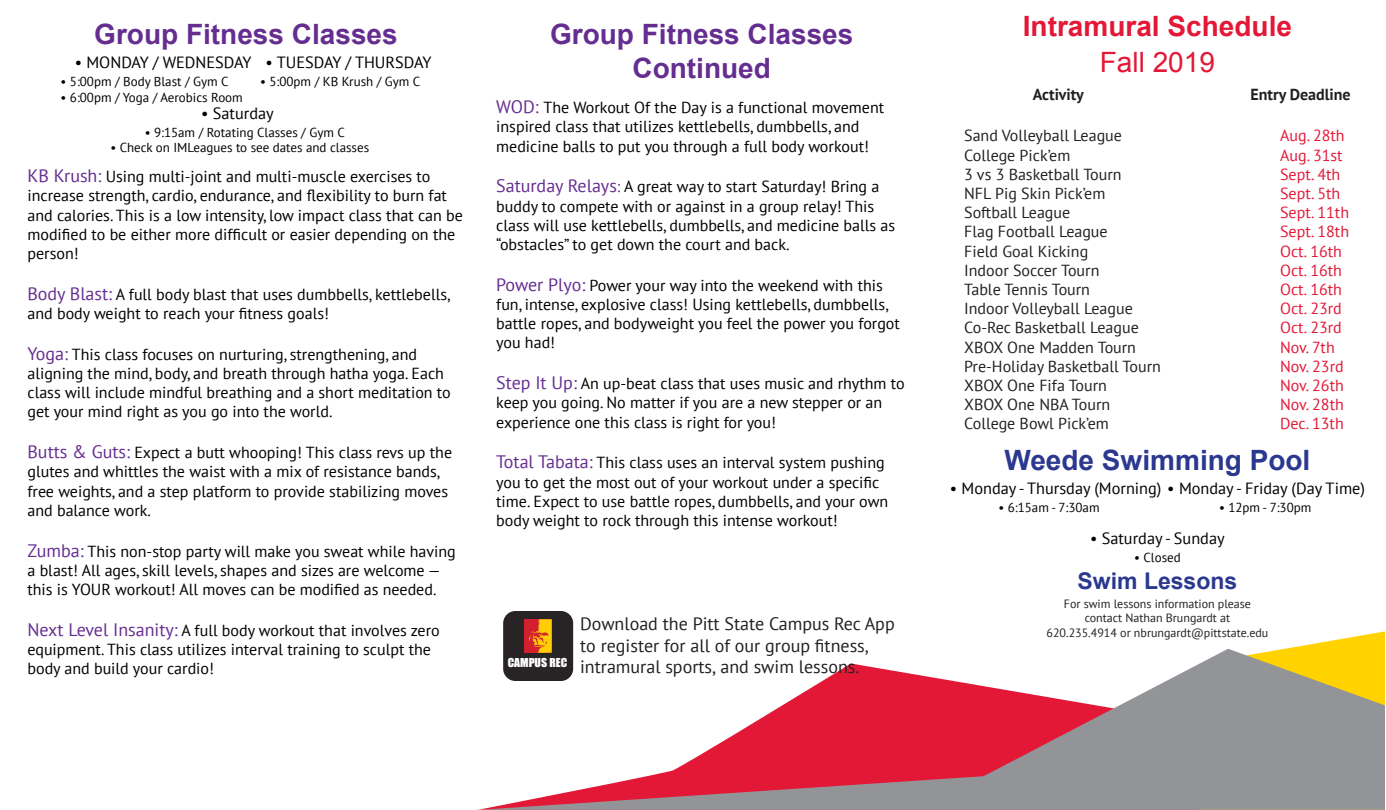
<style>
.page{position:relative;width:1386px;height:810px;background:#fff}
.page>*{position:absolute;margin:0;border:0;box-sizing:border-box;transform-origin:0 0}
.t1{font:700 28px/33.6px "Arial";color:#652d90;text-align:center}
.t2{font:700 28px "Arial";color:#e31837}
.t3{font:700 28px "Arial";color:#2b388f}
.t4{font:28px "Arial";color:#e31837}
.t5{font:700 23px "Arial";color:#2b388f}
.t6{font:18px/21.6px "PT Sans";color:#231f20}
.t7{font:16.3px "PT Sans";color:#000}
.t8{font:16px/19.2px "PT Sans";color:#000}
.t9{font:16px/19.2px "PT Sans";color:#231f20}
.t10{font:16px/19.2px "PT Sans";color:#e31837}
.t11{font:700 16px "PT Sans";color:#231f20}
.t12{font:13px "PT Sans";color:#000}
.t13{font:12px/14.4px "PT Sans";color:#231f20;text-align:center}
.t14{font:11.3px "Impact";color:#fff;scale:1.04 1}
.s1{font-size:18px;color:#652d90}
.s2{color:#652d90}
</style>
<div class="page">
<svg style="left:1228px;top:631px;width:157px;height:18px"></svg>
<svg style="left:477px;top:649px;width:908px;height:161px"></svg>
<div style="left:503px;top:611px;width:70px;height:70px;background:#282425;border-radius:12px"></div>
<img style="left:525px;top:620px;width:26px;height:32px">
<h1 class="t1" style="left:94px;top:18px;width:305px">Group Fitness Classes</h1>
<p class="t7" style="left:266px;top:52px;width:167px">• TUESDAY / THURSDAY</p>
<p class="t12" style="left:260px;top:73px;width:162px">• 5:00pm / KB Krush / Gym C</p>
<p class="t7" style="left:201px;top:103px;width:74px">• Saturday</p>
<p class="t12" style="left:145px;top:124px;width:202px">• 9:15am / Rotating Classes / Gym C</p>
<p class="t12" style="left:110px;top:139px;width:260px">• Check on IMLeagues to see dates and classes</p>
<p class="t7" style="left:75px;top:52px;width:178px">• MONDAY / WEDNESDAY</p>
<p class="t12" style="left:61px;top:73px;width:169px">• 5:00pm / Body Blast / Gym C</p>
<p class="t12" style="left:61px;top:89px;width:184px">• 6:00pm / Yoga / Aerobics Room</p>
<p class="t8" style="left:27px;top:167px;width:437px"><span class="s1">KB Krush:</span> Using multi-joint and multi-muscle exercises to increase strength, cardio, endurance, and flexibility to burn fat and calories. This is a low intensity, low impact class that can be modified to be either more difficult or easier depending on the person!</p>
<p class="t8" style="left:27px;top:284px;width:424px"><span class="s1">Body Blast:</span> A full body blast that uses dumbbells, kettlebells, and body weight to reach your fitness goals!</p>
<p class="t8" style="left:27px;top:344px;width:425px"><span class="s1">Yoga:</span> This class focuses on nurturing, strengthening, and aligning the mind, body, and breath through hatha yoga. Each class will include mindful breathing and a short meditation to get your mind right as you go into the world.</p>
<p class="t8" style="left:27px;top:443px;width:426px"><span class="s1">Butts &amp; Guts:</span> Expect a butt whooping! This class revs up the glutes and whittles the waist with a mix of resistance bands, free weights, and a step platform to provide stabilizing moves and balance work.</p>
<p class="t8" style="left:27px;top:541px;width:430px"><span class="s1">Zumba:</span> This non-stop party will make you sweat while having a blast! All ages, skill levels, shapes and sizes are welcome — this is YOUR workout! All moves can be modified as needed.</p>
<p class="t8" style="left:27px;top:620px;width:414px"><span class="s1">Next Level Insanity:</span> A full body workout that involves zero equipment. This class utilizes interval training to sculpt the body and build your cardio!</p>
<h1 class="t1" style="left:550px;top:18px;width:305px">Group Fitness Classes<br>Continued</h1>
<p class="t8" style="left:496px;top:98px;width:389px"><span class="s1">WOD:</span> The Workout Of the Day is a functional movement inspired class that utilizes kettlebells, dumbbells, and medicine balls to put you through a full body workout!</p>
<p class="t8" style="left:496px;top:177px;width:400px"><span class="s1">Saturday Relays</span><span class="s2">:</span> A great way to start Saturday! Bring a buddy to compete with or against in a group relay! This class will use kettlebells, dumbbells, and medicine balls as “obstacles” to get down the court and back.</p>
<p class="t8" style="left:496px;top:275px;width:405px"><span class="s1">Power Plyo:</span> Power your way into the weekend with this fun, intense, explosive class! Using kettlebells, dumbbells, battle ropes, and bodyweight you feel the power you forgot you had!</p>
<p class="t8" style="left:496px;top:374px;width:410px"><span class="s1">Step It Up:</span> An up-beat class that uses music and rhythm to keep you going. No matter if you are a new stepper or an experience one this class is right for you!</p>
<p class="t8" style="left:496px;top:453px;width:393px"><span class="s1">Total Tabata:</span> This class uses an interval system pushing you to get the most out of your workout under a specific time. Expect to use battle ropes, dumbbells, and your own body weight to rock through this intense workout!</p>
<p class="t14" style="left:508px;top:654px;width:59px">CAMPUS REC</p>
<p class="t6" style="left:580px;top:613px;width:316px">Download the Pitt State Campus Rec App to register for all of our group fitness, intramural sports, and swim lessons.</p>
<h1 class="t2" style="left:1023px;top:8px;width:271px">Intramural Schedule</h1>
<h1 class="t4" style="left:1100px;top:44px;width:117px">Fall 2019</h1>
<p class="t11" style="left:1033px;top:84px;width:52px">Activity</p>
<p class="t9" style="left:964px;top:126px;width:198px">Sand Volleyball League<br>College Pick’em<br>3 vs 3 Basketball Tourn<br>NFL Pig Skin Pick’em<br>Softball League<br>Flag Football League<br>Field Goal Kicking<br>Indoor Soccer Tourn<br>Table Tennis Tourn<br>Indoor Volleyball League<br>Co-Rec Basketball League<br>XBOX One Madden Tourn<br>Pre-Holiday Basketball Tourn<br>XBOX One Fifa Tourn<br>XBOX One NBA Tourn<br>College Bowl Pick’em</p>
<p class="t10" style="left:1280px;top:126px;width:71px">Aug. 28th<br>Aug. 31st<br>Sept. 4th<br>Sept. 5th<br>Sept. 11th<br>Sept. 18th<br>Oct. 16th<br>Oct. 16th<br>Oct. 16th<br>Oct. 23rd<br>Oct. 23rd<br>Nov. 7th<br>Nov. 23rd<br>Nov. 26th<br>Nov. 28th<br>Dec. 13th</p>
<p class="t11" style="left:1250px;top:84px;width:102px">Entry Deadline</p>
<h1 class="t3" style="left:1004px;top:442px;width:307px">Weede Swimming Pool</h1>
<p class="t7" style="left:950px;top:478px;width:417px">• Monday - Thursday (Morning) • Monday - Friday (Day Time)</p>
<p class="t12" style="left:998px;top:499px;width:103px">• 6:15am - 7:30am</p>
<p class="t12" style="left:1219px;top:499px;width:94px">• 12pm - 7:30pm</p>
<p class="t7" style="left:1090px;top:528px;width:136px">• Saturday - Sunday</p>
<p class="t12" style="left:1134px;top:549px;width:48px">• Closed</p>
<h2 class="t5" style="left:1078px;top:566px;width:161px">Swim Lessons</h2>
<p class="t13" style="left:1047px;top:596px;width:223px">For swim lessons information please contact Nathan Brungardt at<br>620.235.4914 or nbrungardt@pittstate.edu</p>
</div>
